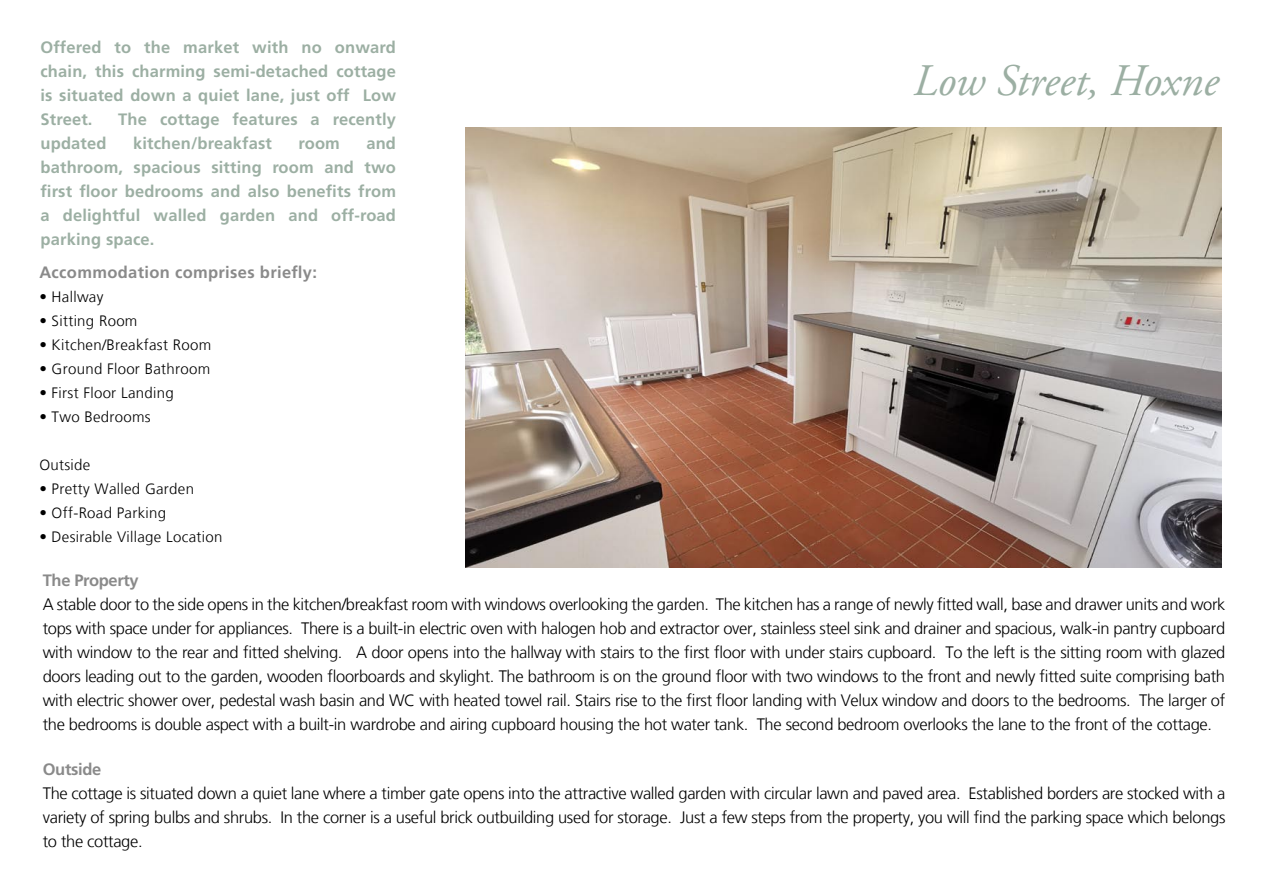
<style>
.page{position:relative;width:1263px;height:893px;background:#fff}
.page>*{position:absolute;margin:0;border:0;box-sizing:border-box;transform-origin:0 0}
.t1{font:italic 45px "Adobe Garamond Pro";color:#9cafa3}
.t2{font:300 16.5px/24px "Frutiger LT";letter-spacing:-.02em;color:#000;text-align:justify}
.t3{font:700 16.5px/24px "Frutiger LT Std";letter-spacing:.01em;color:#9cafa3;text-align:justify}
.t4{font:700 16.5px "Frutiger LT Std";letter-spacing:.02em;color:#8a8a8a}
.t5{font:700 16.5px "Frutiger LT Std";letter-spacing:-.02em;color:#8a8a8a}
.t6{font:300 15px "Frutiger LT";letter-spacing:.02em;color:#000}
</style>
<div class="page">
<img style="left:465px;top:127px;width:756px;height:441px">
<p class="t3" style="left:40px;top:35px;width:357px">Offered to the market with no onward chain, this charming semi-detached cottage is situated down a quiet lane, just off Low Street.</p>
<p class="t3" style="left:118px;top:107px;width:279px">The cottage features a recently</p>
<p class="t3" style="left:40px;top:131px;width:68px">updated</p>
<p class="t3" style="left:133px;top:131px;width:140px">kitchen/breakfast</p>
<p class="t3" style="left:298px;top:131px;width:43px">room</p>
<p class="t3" style="left:40px;top:131px;width:357px;text-indent:326px">and bathroom, spacious sitting room and two first floor bedrooms and also benefits from a delightful walled garden and off-road parking space.</p>
<p class="t4" style="left:39px;top:262px;width:279px">Accommodation comprises briefly:</p>
<p class="t6" style="left:39px;top:288px;width:66px">• Hallway</p>
<p class="t6" style="left:39px;top:312px;width:100px">• Sitting Room</p>
<p class="t6" style="left:39px;top:336px;width:173px">• Kitchen/Breakfast Room</p>
<p class="t6" style="left:39px;top:360px;width:172px">• Ground Floor Bathroom</p>
<p class="t6" style="left:39px;top:384px;width:136px">• First Floor Landing</p>
<p class="t6" style="left:39px;top:408px;width:113px">• Two Bedrooms</p>
<p class="t6" style="left:39px;top:456px;width:52px">Outside</p>
<p class="t6" style="left:39px;top:480px;width:156px">• Pretty Walled Garden</p>
<p class="t6" style="left:39px;top:504px;width:128px">• Off-Road Parking</p>
<p class="t6" style="left:39px;top:528px;width:185px">• Desirable Village Location</p>
<p class="t1" style="left:913px;top:53px;width:307px">Low Street, Hoxne</p>
<p class="t5" style="left:43px;top:571px;width:98px">The Property</p>
<p class="t2" style="left:43px;top:593px;width:1184px">A stable door to the side opens in the kitchen/breakfast room with windows overlooking the garden. The kitchen has a range of newly fitted wall, base and drawer units and work tops with space under for appliances. There is a built-in electric oven with halogen hob and extractor over, stainless steel sink and drainer and spacious, walk-in pantry cupboard with window to the rear and fitted shelving. A door opens into the hallway with stairs to the first floor with under stairs cupboard. To the left is the sitting room with glazed doors leading out to the garden, wooden floorboards and skylight. The bathroom is on the ground floor with two windows to the front and newly fitted suite comprising bath with electric shower over, pedestal wash basin and WC with heated towel rail. Stairs rise to the first floor landing with Velux window and doors to the bedrooms. The larger of the bedrooms is double aspect with a built-in wardrobe and airing cupboard housing the hot water tank. The second bedroom overlooks the lane to the front of the cottage.</p>
<p class="t5" style="left:43px;top:760px;width:60px">Outside</p>
<p class="t2" style="left:43px;top:782px;width:1184px">The cottage is situated down a quiet lane where a timber gate opens into the attractive walled garden with circular lawn and paved area. Established borders are stocked with a variety of spring bulbs and shrubs. In the corner is a useful brick outbuilding used for storage. Just a few steps from the property, you will find the parking space which belongs to the cottage.</p>
</div>
